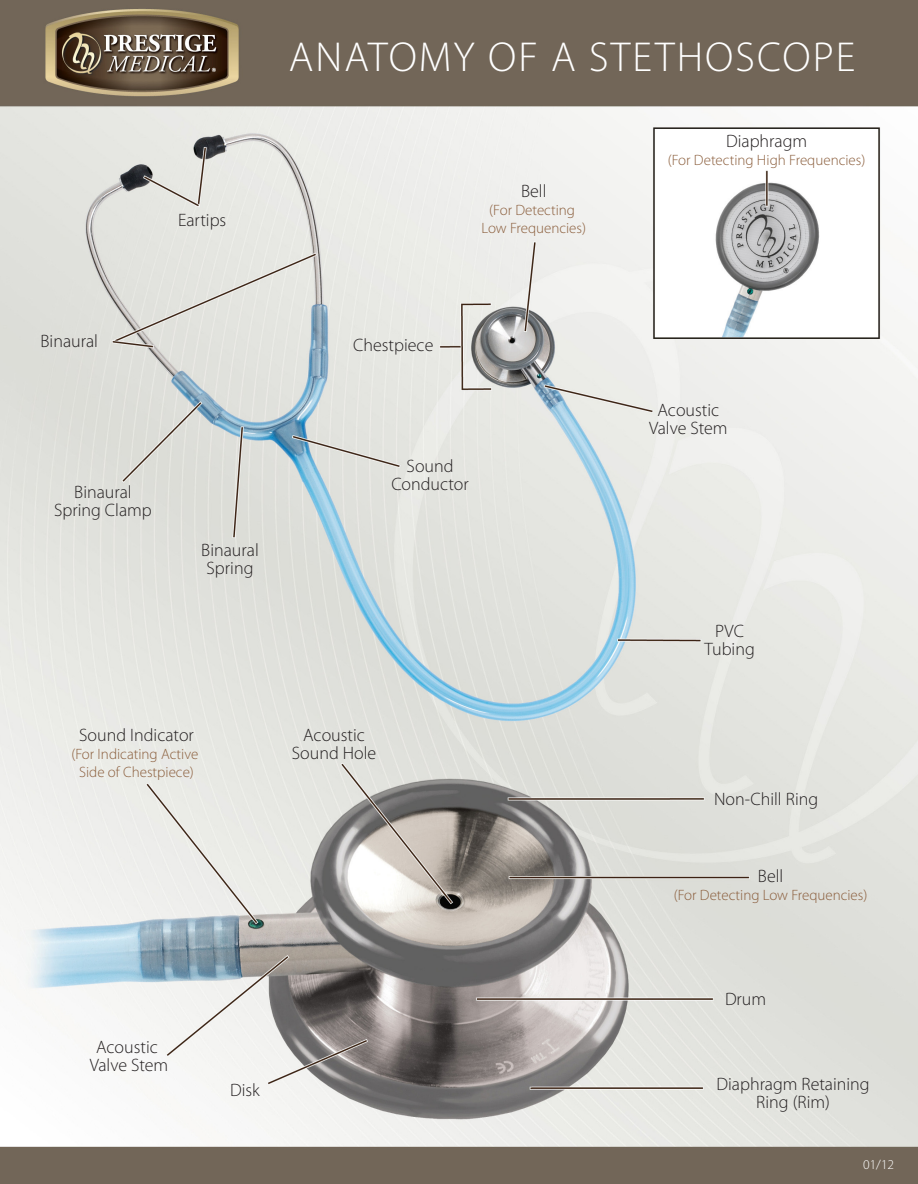
<style>
.page{position:relative;width:918px;height:1184px;background:#fff}
.page>*{position:absolute;margin:0;border:0;box-sizing:border-box;transform-origin:0 0}
.t1{font:300 42px "Myriad Pro";letter-spacing:.05em;color:#fff}
.t2{font:300 18px/18px "Myriad Pro";color:#231f20;text-align:center}
.t3{font:300 15px/18px "Myriad Pro";color:#8a5d3b;text-align:center}
.t4{font:300 13.5px "Myriad Pro";color:#fff}
</style>
<div class="page">
<img style="left:0;top:0;width:918px;height:1184px">
<p class="t2" style="left:178px;top:211px;width:50px">Eartips</p>
<h1 class="t1" style="left:289px;top:31px;width:568px">ANATOMY OF A STETHOSCOPE</h1>
<p class="t2" style="left:521px;top:182px;width:27px">Bell</p>
<p class="t3" style="left:481px;top:201px;width:106px">(For Detecting<br>Low Frequencies)</p>
<p class="t2" style="left:726px;top:132px;width:83px">Diaphragm</p>
<p class="t3" style="left:668px;top:151px;width:199px">(For Detecting High Frequencies)</p>
<p class="t2" style="left:41px;top:332px;width:59px">Binaural</p>
<p class="t2" style="left:54px;top:483px;width:99px">Binaural<br>Spring Clamp</p>
<p class="t2" style="left:201px;top:541px;width:59px;text-align:left">Binaural<br>Spring</p>
<p class="t2" style="left:353px;top:336px;width:82px">Chestpiece</p>
<p class="t2" style="left:391px;top:456px;width:79px">Sound<br>Conductor</p>
<p class="t2" style="left:79px;top:726px;width:116px">Sound Indicator</p>
<p class="t3" style="left:71px;top:745px;width:128px">(For Indicating Active<br>Side of Chestpiece)</p>
<p class="t2" style="left:292px;top:725px;width:86px">Acoustic<br>Sound Hole</p>
<p class="t2" style="left:90px;top:1038px;width:80px">Acoustic<br>Valve Stem</p>
<p class="t2" style="left:230px;top:1080px;width:31px">Disk</p>
<p class="t2" style="left:649px;top:400px;width:80px">Acoustic<br>Valve Stem</p>
<p class="t2" style="left:704px;top:622px;width:52px">PVC<br>Tubing</p>
<p class="t2" style="left:714px;top:790px;width:106px">Non-Chill Ring</p>
<p class="t2" style="left:758px;top:867px;width:27px">Bell</p>
<p class="t3" style="left:674px;top:886px;width:195px">(For Detecting Low Frequencies)</p>
<p class="t2" style="left:725px;top:990px;width:43px">Drum</p>
<p class="t2" style="left:716px;top:1074px;width:155px">Diaphragm Retaining<br>Ring (Rim)</p>
<p class="t4" style="left:863px;top:1156px;width:33px">01/12</p>
</div>
